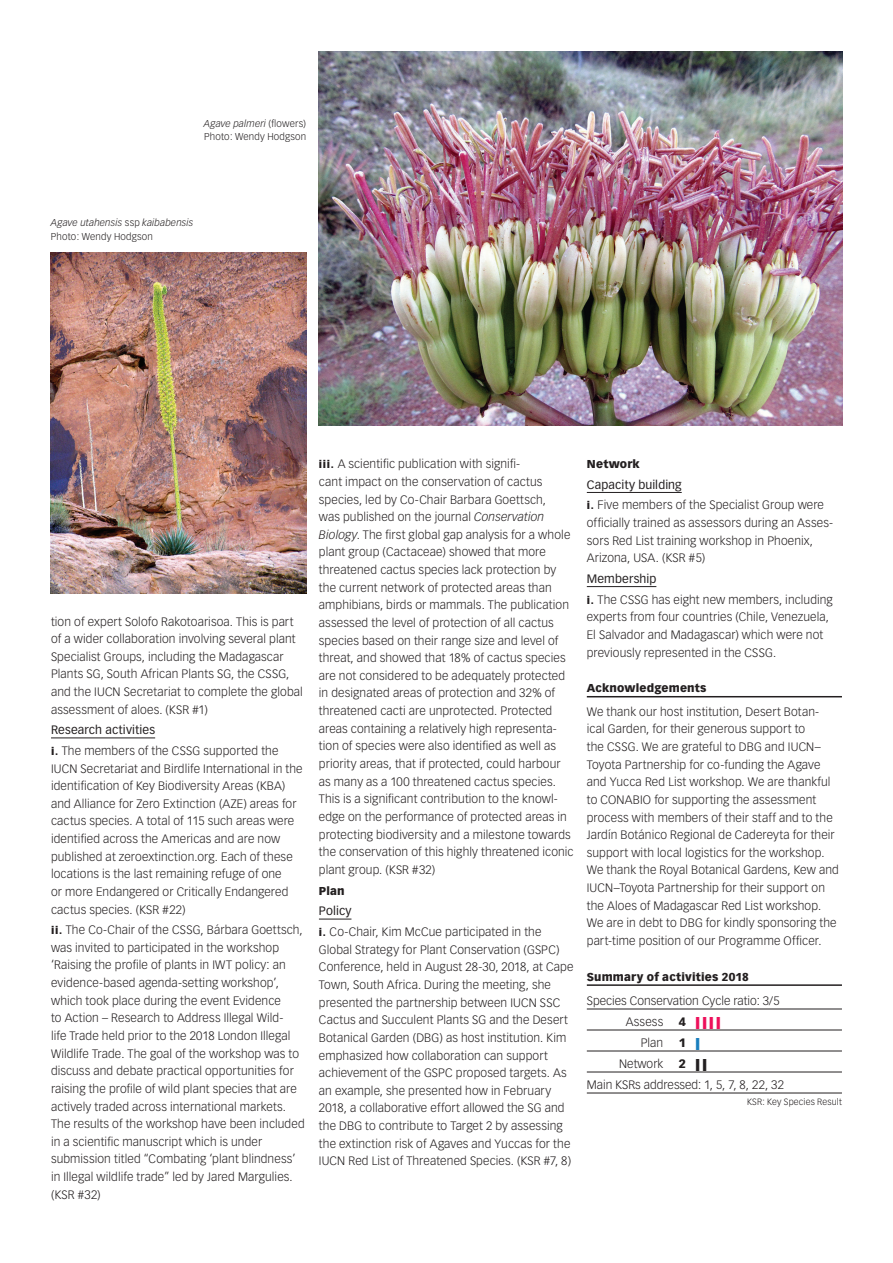
<style>
.page{position:relative;width:893px;height:1263px;background:#fff}
.page>*{position:absolute;margin:0;border:0;box-sizing:border-box;transform-origin:0 0}
.t1{font:300 12px/17.7px "Vectora LH";letter-spacing:.01em;color:#231f20}
.t2{font:900 12px "Vectora LH";color:#ed105b;scale:2.2 1}
.t3{font:900 12px "Vectora LH";color:#231f20}
.t4{font:900 11.25px "Vectora LH";letter-spacing:.015em;color:#231f20}
.t5{font:italic 300 9.75px/13.5px "Vectora LH";letter-spacing:.015em;color:#231f20}
.t6{font:300 9.75px/13.5px "Vectora LH";letter-spacing:.02em;color:#231f20}
.t7{font:300 9px "Vectora LH";letter-spacing:.015em;color:#231f20}
.s1{font-style:italic}
.s2{font-style:normal}
.s3{font-weight:400}
.s4{font-weight:900;font-size:10.5px}
.s5{color:#231f20}
.s6{color:#197ebe}
</style>
<div class="page">
<hr style="left:51px;top:738px;width:104px;height:1px;background:#231f20">
<img style="left:51px;top:253px;width:255px;height:340px">
<hr style="left:319px;top:919px;width:32px;height:1px;background:#231f20">
<hr style="left:587px;top:492px;width:95px;height:1px;background:#231f20">
<hr style="left:587px;top:586px;width:69px;height:1px;background:#231f20">
<hr style="left:587px;top:696px;width:255px;height:1px;background:#231f20">
<hr style="left:587px;top:984px;width:255px;height:2px;background:#231f20">
<hr style="left:587px;top:1009px;width:255px;height:1px;background:#231f20">
<hr style="left:587px;top:1030px;width:255px;height:1px;background:#231f20">
<hr style="left:587px;top:1051px;width:255px;height:1px;background:#231f20">
<hr style="left:587px;top:1072px;width:255px;height:1px;background:#231f20">
<hr style="left:587px;top:1093px;width:255px;height:1px;background:#231f20">
<img style="left:319px;top:51px;width:523px;height:375px">
<p class="t6" style="left:204px;top:117px;width:104px"><span class="s1">Agave palmeri</span> (flowers)<br>Photo: Wendy Hodgson</p>
<p class="t5" style="left:51px;top:216px;width:144px">Agave utahensis <span class="s2">ssp</span> kaibabensis<br><span class="s2">Photo: Wendy Hodgson</span></p>
<p class="t1" style="left:51px;top:613px;width:253px">tion of expert Solofo Rakotoarisoa. This is part of a wider collaboration involving several plant Specialist Groups, including the Madagascar Plants SG, South African Plants SG, the CSSG, and the IUCN Secretariat to complete the global assessment of aloes. (KSR #1)</p>
<p class="t1" style="left:51px;top:720px;width:229px;line-height:20.5px"><span class="s3">Research activities<br></span><span class="s4">i.</span> The members of the CSSG supported the</p>
<p class="t1" style="left:51px;top:760px;width:253px">IUCN Secretariat and Birdlife International in the identification of Key Biodiversity Areas (KBA) and Alliance for Zero Extinction (AZE) areas for cactus species. A total of 115 such areas were identified across the Americas and are now published at zeroextinction.org. Each of these locations is the last remaining refuge of one<br>or more Endangered or Critically Endangered cactus species. (KSR #22)</p>
<p class="t1" style="left:51px;top:921px;width:255px"><span class="s4">ii.</span> The Co-Chair of the CSSG, Bárbara Goettsch, was invited to participated in the workshop ‘Raising the profile of plants in IWT policy: an evidence-based agenda-setting workshop’, which took place during the event Evidence<br>to Action – Research to Address Illegal Wild-<br>life Trade held prior to the 2018 London Illegal Wildlife Trade. The goal of the workshop was to discuss and debate practical opportunities for raising the profile of wild plant species that are actively traded across international markets.<br>The results of the workshop have been included in a scientific manuscript which is under submission titled “Combating ‘plant blindness’ in Illegal wildlife trade” led by Jared Margulies. (KSR #32)</p>
<p class="t1" style="left:319px;top:455px;width:256px"><span class="s4">iii.</span> A scientific publication with signifi-<br>cant impact on the conservation of cactus species, led by Co-Chair Barbara Goettsch,<br>was published on the journal <span class="s1">Conservation Biology</span>. The first global gap analysis for a whole plant group (Cactaceae) showed that more threatened cactus species lack protection by the current network of protected areas than amphibians, birds or mammals. The publication assessed the level of protection of all cactus species based on their range size and level of threat, and showed that 18% of cactus species are not considered to be adequately protected in designated areas of protection and 32% of threatened cacti are unprotected. Protected areas containing a relatively high representa&shy;tion of species were also identified as well as priority areas, that if protected, could harbour as many as a 100 threatened cactus species.<br>This is a significant contribution to the knowl&shy;edge on the performance of protected areas in protecting biodiversity and a milestone towards the conservation of this highly threatened iconic plant group. (KSR #32)</p>
<p class="t4" style="left:319px;top:884px;width:27px">Plan</p>
<p class="t1" style="left:319px;top:901px;width:224px;line-height:20.7px"><span class="s3">Policy<br></span><span class="s4">i.</span> Co-Chair, Kim McCue participated in the</p>
<p class="t1" style="left:319px;top:941px;width:256px">Global Strategy for Plant Conservation (GSPC)<br>Conference, held in August 28-30, 2018, at Cape Town, South Africa. During the meeting, she presented the partnership between IUCN SSC Cactus and Succulent Plants SG and the Desert Botanical Garden (DBG) as host institution. Kim emphasized how collaboration can support achievement of the GSPC proposed targets. As an example, she presented how in February 2018, a collaborative effort allowed the SG and the DBG to contribute to Target 2 by assessing the extinction risk of Agaves and Yuccas for the IUCN Red List of Threatened Species. (KSR #7, 8)</p>
<p class="t4" style="left:587px;top:457px;width:55px">Network</p>
<p class="t1" style="left:587px;top:474px;width:239px;line-height:20.7px"><span class="s3">Capacity building<br></span><span class="s4">i.</span> Five members of the Specialist Group were</p>
<p class="t1" style="left:587px;top:514px;width:248px">officially trained as assessors during an Asses&shy;sors Red List training workshop in Phoenix,<br>Arizona, USA. (KSR #5)</p>
<p class="t1" style="left:587px;top:569px;width:247px;line-height:20.5px"><span class="s3">Membership<br></span><span class="s4">i.</span> The CSSG has eight new members, including</p>
<p class="t1" style="left:587px;top:608px;width:244px">experts from four countries (Chile, Venezuela,<br>El Salvador and Madagascar) which were not previously represented in the CSSG.</p>
<p class="t4" style="left:587px;top:681px;width:121px">Acknowledgements</p>
<p class="t1" style="left:587px;top:703px;width:254px">We thank our host institution, Desert Botan&shy;ical Garden, for their generous support to<br>the CSSG. We are grateful to DBG and IUCN– Toyota Partnership for co-funding the Agave and Yucca Red List workshop. We are thankful to CONABIO for supporting the assessment process with members of their staff and to the Jardín Botánico Regional de Cadereyta for their support with local logistics for the workshop.<br>We thank the Royal Botanical Gardens, Kew and IUCN–Toyota Partnership for their support on the Aloes of Madagascar Red List workshop.<br>We are in debt to DBG for kindly sponsoring the part-time position of our Programme Officer.</p>
<p class="t4" style="left:587px;top:969px;width:163px">Summary of activities 2018</p>
<p class="t1" style="left:626px;top:990px;width:155px;line-height:21px;text-indent:-39px">Species Conservation Cycle ratio: 3/5<br>Assess</p>
<p class="t2" style="left:679px;top:1014px;width:21px"><span class="s5">4</span> ||||</p>
<p class="t1" style="left:641px;top:1033px;width:24px">Plan</p>
<p class="t3" style="left:679px;top:1035px;width:23px">1 <span class="s6">|</span></p>
<p class="t1" style="left:619px;top:1054px;width:46px">Network</p>
<p class="t3" style="left:679px;top:1056px;width:30px">2 ||</p>
<p class="t1" style="left:587px;top:1075px;width:199px">Main KSRs addressed: 1, 5, 7, 8, 22, 32</p>
<p class="t7" style="left:747px;top:1097px;width:96px">KSR: Key Species Result</p>
</div>
